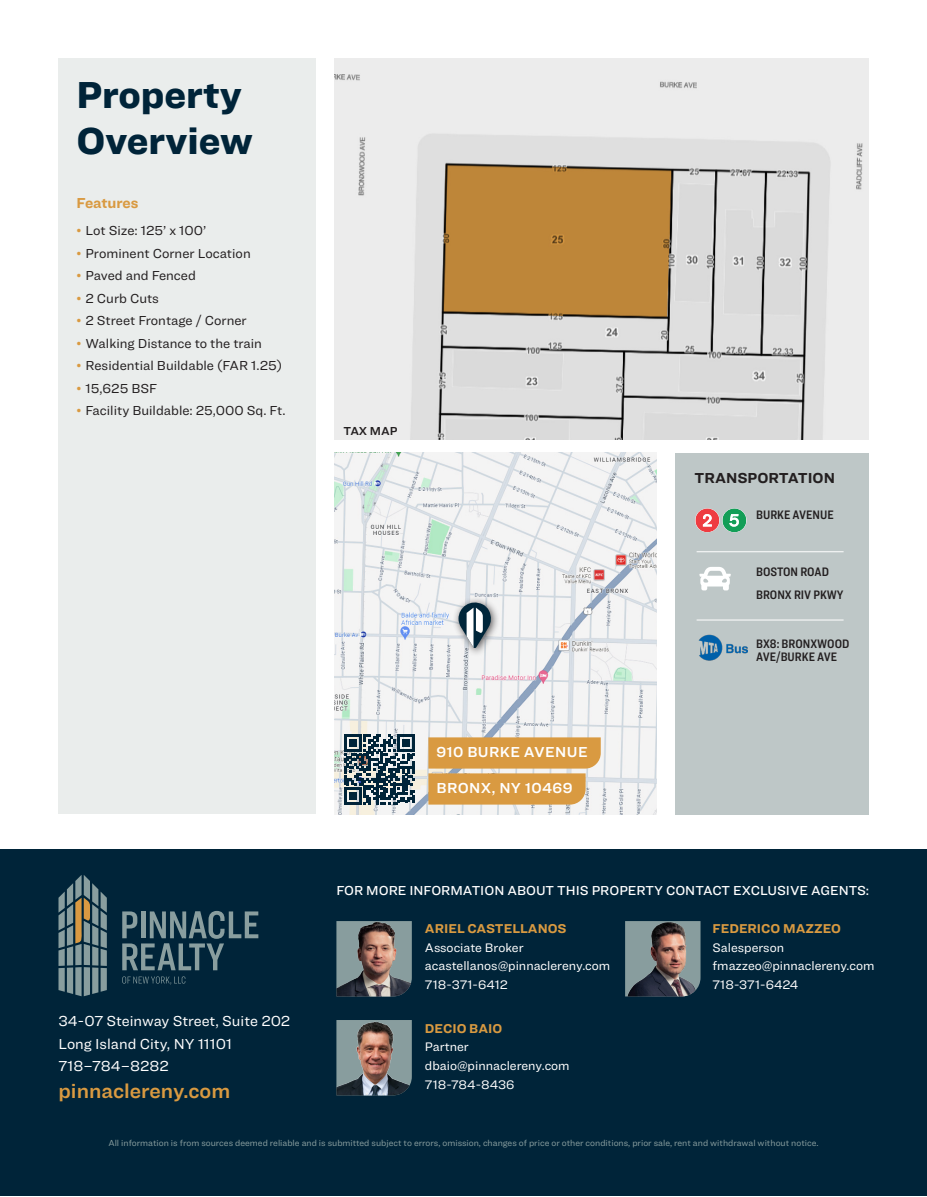
<style>
.page{position:relative;width:927px;height:1197px;background:#fff}
.page>*{position:absolute;margin:0;border:0;box-sizing:border-box;transform-origin:0 0}
.Features__H2_26pt_Black_Dark_Blue{font:900 39px/46.8px "Ringside";color:#002439}
.t1{font:600 21px "Ringside";color:#d99a41}
.t2{font:15px/22.5px "Ringside";color:#fff}
.Legend_Map__Locations_10pt_Semibold_Pape{font:600 15px "Ringside";letter-spacing:.025em;color:#fff}
.t3{font:700 15px "Ringside";color:#231f20}
.Features__Heading_10pt_Bold_Gold{font:700 15px "Ringside";letter-spacing:-.005em;color:#d99a41}
.t4{font:13.5px "Ringside";color:#231f20}
.t5{font:500 13.5px "Ringside";color:#fff}
.bullets{font:700 13.35px "Ringside";color:#d99a41}
.Agent__Contact{font:12.9px "Ringside";color:#fff}
.Features__Transportation{font:600 12.75px/13.5px "Ringside Condensed";color:#231f20}
.Features__Photo_Captions_8pt_Semibold_Pa{font:600 12px "Ringside";letter-spacing:-.01em;color:#231f20}
.t6{font:9px "Ringside";color:#889d9e}
.s1{color:#d99a41}
</style>
<div class="page">
<div style="left:0;top:850px;width:926px;height:346px;background:#002439"></div>
<div style="left:58px;top:58px;width:258px;height:756px;background:#eaedec"></div>
<svg style="left:122px;top:976px;width:63px;height:9px"></svg>
<svg style="left:122px;top:911px;width:136px;height:59px"></svg>
<svg style="left:58px;top:875px;width:49px;height:121px"></svg>
<div style="left:675px;top:453px;width:193px;height:361px;background:#bec7c7"></div>
<img style="left:334px;top:58px;width:534px;height:381px">
<img style="left:334px;top:453px;width:323px;height:361px">
<div style="left:453px;top:597px;width:48px;height:61px;background:#231f20;opacity:.75"></div>
<svg style="left:459px;top:603px;width:32px;height:45px"></svg>
<img style="left:336px;top:921px;width:76px;height:75px">
<img style="left:336px;top:1020px;width:76px;height:75px">
<img style="left:625px;top:921px;width:76px;height:75px">
<svg style="left:428px;top:737px;width:173px;height:68px;background:#dba458"></svg>
<svg style="left:344px;top:734px;width:71px;height:71px;background:#576d79"></svg>
<div style="left:722px;top:508px;width:25px;height:24px;background:#d1ded9;border-radius:50%"></div>
<svg style="left:695px;top:508px;width:51px;height:24px"></svg>
<img style="left:698px;top:635px;width:49px;height:26px">
<svg style="left:699px;top:567px;width:32px;height:23px"></svg>
<hr style="left:697px;top:551px;width:147px;height:1px;background:#fff">
<hr style="left:697px;top:620px;width:147px;height:1px;background:#fff">
<p class="Features__H2_26pt_Black_Dark_Blue" style="left:76px;top:70px;width:178px">Property<br>Overview</p>
<p class="Features__Heading_10pt_Bold_Gold" style="left:76px;top:192px;width:63px">Features</p>
<p class="t4" style="left:76px;top:221px;width:131px"><span class="s1">•</span> Lot Size: 125’ x 100’</p>
<p class="t4" style="left:76px;top:244px;width:176px"><span class="s1">•</span> Prominent Corner Location</p>
<p class="t4" style="left:76px;top:266px;width:121px"><span class="s1">•</span> Paved and Fenced</p>
<p class="t4" style="left:76px;top:289px;width:84px"><span class="s1">•</span> 2 Curb Cuts</p>
<p class="t4" style="left:76px;top:311px;width:172px"><span class="s1">•</span> 2 Street Frontage / Corner</p>
<p class="t4" style="left:76px;top:334px;width:187px"><span class="s1">•</span> Walking Distance to the train</p>
<p class="t4" style="left:76px;top:356px;width:207px"><span class="s1">•</span> Residential Buildable (FAR 1.25)</p>
<p class="t4" style="left:76px;top:379px;width:82px"><span class="s1">•</span> 15,625 BSF</p>
<p class="t4" style="left:76px;top:401px;width:211px"><span class="s1">•</span> Facility Buildable: 25,000 Sq. Ft.</p>
<p class="Features__Photo_Captions_8pt_Semibold_Pa" style="left:344px;top:422px;width:55px">TAX MAP</p>
<p class="Legend_Map__Locations_10pt_Semibold_Pape" style="left:436px;top:741px;width:53px">910 Burke</p>
<p class="Legend_Map__Locations_10pt_Semibold_Pape" style="left:524px;top:741px;width:22px">Avenue</p>
<p class="Legend_Map__Locations_10pt_Semibold_Pape" style="left:436px;top:777px;width:137px">BRONX, NY 10469</p>
<p class="t3" style="left:695px;top:466px;width:142px">TRANSPORTATION</p>
<p class="Features__Transportation" style="left:756px;top:508px;width:79px">BURKE AVENUE</p>
<p class="Features__Transportation" style="left:756px;top:565px;width:74px">BOSTON ROAD</p>
<p class="Features__Transportation" style="left:756px;top:588px;width:89px">BRONX RIV PKWY</p>
<p class="Features__Transportation" style="left:756px;top:636px;width:95px">BX8: BRONXWOOD<br>AVE/BURKE AVE</p>
<p class="t5" style="left:336px;top:881px;width:534px">FOR MORE INFORMATION ABOUT THIS PROPERTY CONTACT EXCLUSIVE AGENTS:</p>
<p class="bullets" style="left:713px;top:919px;width:130px">FEDERICO MAZZEO</p>
<p class="Agent__Contact" style="left:713px;top:938px;width:73px">Salesperson</p>
<p class="Agent__Contact" style="left:713px;top:957px;width:163px">fmazzeo@pinnaclereny.com</p>
<p class="Agent__Contact" style="left:713px;top:975px;width:87px">718-371-6424</p>
<p class="bullets" style="left:425px;top:919px;width:143px">ARIEL CASTELLANOS</p>
<p class="Agent__Contact" style="left:425px;top:938px;width:100px">Associate Broker</p>
<p class="Agent__Contact" style="left:425px;top:957px;width:187px">acastellanos@pinnaclereny.com</p>
<p class="Agent__Contact" style="left:425px;top:975px;width:84px">718-371-6412</p>
<p class="bullets" style="left:425px;top:1018px;width:79px">DECIO BAIO</p>
<p class="Agent__Contact" style="left:425px;top:1038px;width:45px">Partner</p>
<p class="Agent__Contact" style="left:425px;top:1056px;width:146px">dbaio@pinnaclereny.com</p>
<p class="Agent__Contact" style="left:425px;top:1075px;width:91px">718-784-8436</p>
<p class="t2" style="left:58px;top:1010px;width:233px">34-07 Steinway Street, Suite 202<br>Long Island City, NY 11101<br>718–784–8282</p>
<h2 class="t1" style="left:58px;top:1076px;width:173px">pinnaclereny.com</h2>
<p class="t6" style="left:108px;top:1137px;width:712px">All information is from sources deemed reliable and is submitted subject to errors, omission, changes of price or other conditions, prior sale, rent and withdrawal without notice.</p>
</div>
